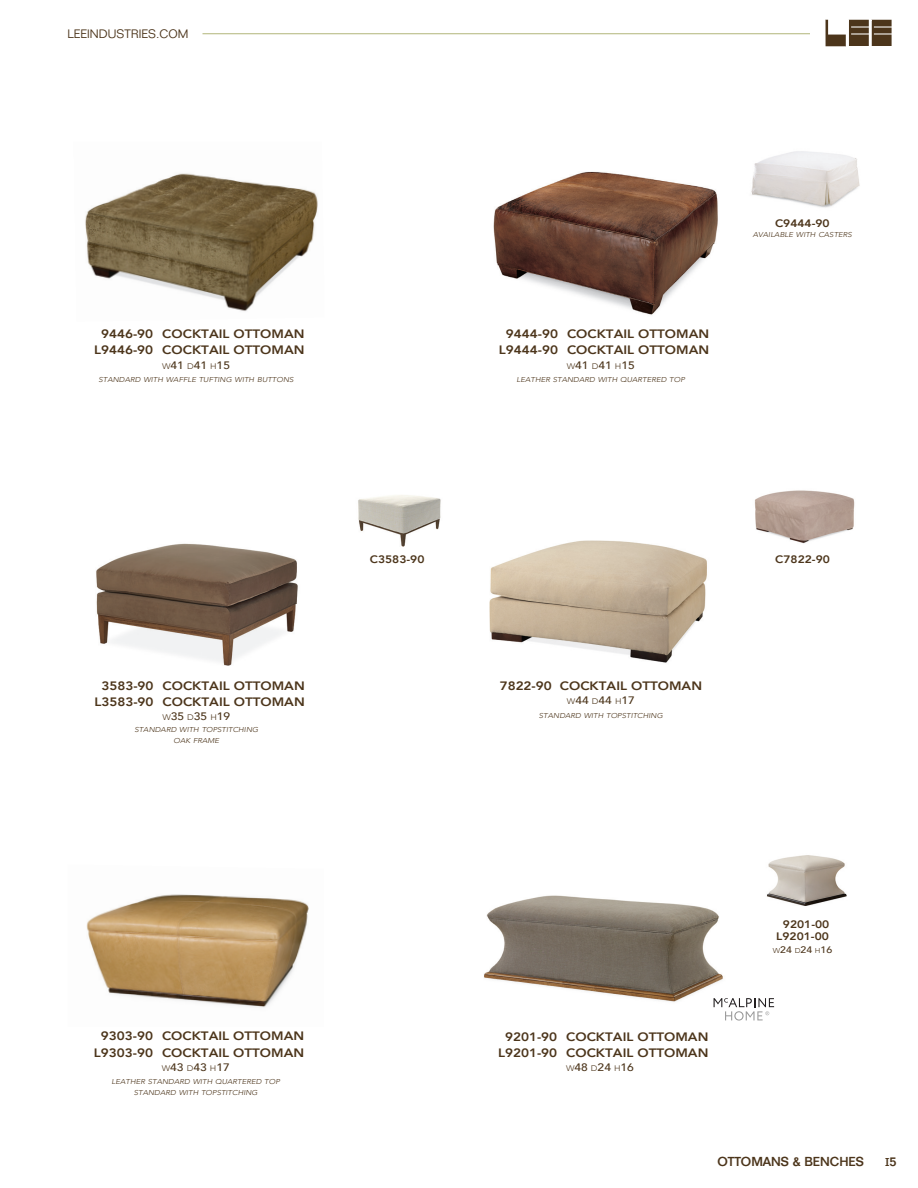
<style>
.page{position:relative;width:918px;height:1188px;background:#fff}
.page>*{position:absolute;margin:0;border:0;box-sizing:border-box;transform-origin:0 0}
.t1{font:500 12.75px "Folio";color:#4c351b}
.t2{font:800 12.15px/16.2px "Avenir";color:#4c351b;text-align:center;scale:1.11 1}
.t3{font:300 12px "Folio";color:#4c351b}
.t4{font:11.7px "Rockwell Std";color:#4c351b;scale:1.2 1}
.t5{font:500 10.8px "Avenir";color:#4c351b;scale:1.11 1}
.t6{font:800 10.8px/12px "Avenir";color:#4c351b;text-align:right;scale:1.11 1}
.t7{font:500 9.45px "Avenir";color:#4c351b;scale:1.11 1}
.t8{font:italic 300 7.05px/10.5px "Avenir";color:#4c351b;text-align:center;scale:1.11 1}
.s1{font-weight:300;font-size:8.1px}
.s2{font-weight:300;font-size:7.05px}
.s3{font-family:"Folio";font-weight:500;font-size:12.75px}
</style>
<div class="page">
<svg style="left:825px;top:20px;width:67px;height:27px"></svg>
<hr style="left:202px;top:33px;width:608px;height:1px;background:#b1b579">
<img style="left:493px;top:171px;width:225px;height:144px">
<img style="left:85px;top:173px;width:233px;height:138px">
<img style="left:489px;top:540px;width:218px;height:123px">
<img style="left:96px;top:543px;width:202px;height:123px">
<img style="left:754px;top:490px;width:101px;height:54px">
<img style="left:751px;top:151px;width:109px;height:57px">
<img style="left:86px;top:894px;width:223px;height:114px">
<img style="left:484px;top:895px;width:239px;height:113px">
<img style="left:767px;top:855px;width:80px;height:51px">
<svg style="left:714px;top:998px;width:60px;height:23px"></svg>
<img style="left:358px;top:495px;width:83px;height:52px">
<p class="t3" style="left:68px;top:27px;width:122px">LEEINDUSTRIES.COM</p>
<p class="t2" style="left:94px;top:326px;width:191px">9446-90 COCKTAIL OTTOMAN<br>L9446-90 COCKTAIL OTTOMAN</p>
<p class="t5" style="left:162px;top:356px;width:63px"><span class="s1">W</span>41 <span class="s1">D</span>41 <span class="s1">H</span>15</p>
<p class="t8" style="left:99px;top:375px;width:177px">STANDARD WITH WAFFLE TUFTING WITH BUTTONS</p>
<p class="t2" style="left:94px;top:677px;width:191px">3583-90 COCKTAIL OTTOMAN<br>L3583-90 COCKTAIL OTTOMAN</p>
<p class="t5" style="left:162px;top:707px;width:63px"><span class="s1">W</span>35 <span class="s1">D</span>35 <span class="s1">H</span>19</p>
<p class="t8" style="left:134px;top:725px;width:113px">STANDARD WITH TOPSTITCHING<br>OAK FRAME</p>
<p class="t6" style="left:370px;top:553px;width:51px">C3583-90</p>
<p class="t2" style="left:94px;top:1028px;width:191px">9303-90 COCKTAIL OTTOMAN<br>L9303-90 COCKTAIL OTTOMAN</p>
<p class="t5" style="left:162px;top:1058px;width:63px"><span class="s1">W</span>43 <span class="s1">D</span>43 <span class="s1">H</span>17</p>
<p class="t8" style="left:112px;top:1077px;width:153px">LEATHER STANDARD WITH QUARTERED TOP<br>STANDARD WITH TOPSTITCHING</p>
<p class="t2" style="left:499px;top:326px;width:191px">9444-90 COCKTAIL OTTOMAN<br>L9444-90 COCKTAIL OTTOMAN</p>
<p class="t5" style="left:567px;top:356px;width:63px"><span class="s1">W</span>41 <span class="s1">D</span>41 <span class="s1">H</span>15</p>
<p class="t8" style="left:517px;top:375px;width:153px">LEATHER STANDARD WITH QUARTERED TOP</p>
<p class="t6" style="left:775px;top:217px;width:51px">C9444-90</p>
<p class="t8" style="left:753px;top:229px;width:91px">AVAILABLE WITH CASTERS</p>
<p class="t2" style="left:500px;top:677px;width:184px">7822-90 COCKTAIL OTTOMAN</p>
<p class="t5" style="left:567px;top:691px;width:63px"><span class="s1">W</span>44 <span class="s1">D</span>44 <span class="s1">H</span>17</p>
<p class="t8" style="left:539px;top:710px;width:113px">STANDARD WITH TOPSTITCHING</p>
<p class="t6" style="left:775px;top:553px;width:51px">C7822-90</p>
<p class="t2" style="left:498px;top:1028px;width:191px">9201-90 COCKTAIL OTTOMAN<br>L9201-90 COCKTAIL OTTOMAN</p>
<p class="t5" style="left:566px;top:1058px;width:63px"><span class="s1">W</span>48 <span class="s1">D</span>24 <span class="s1">H</span>16</p>
<p class="t6" style="left:776px;top:919px;width:49px">9201-00<br>L9201-00</p>
<p class="t7" style="left:773px;top:941px;width:55px"><span class="s2">W</span>24 <span class="s2">D</span>24 <span class="s2">H</span>16</p>
<p class="t1" style="left:717px;top:1154px;width:148px">OTTOMANS &amp; BENCHES</p>
<p class="t4" style="left:885px;top:1155px;width:11px">I<span class="s3">5</span></p>
</div>
